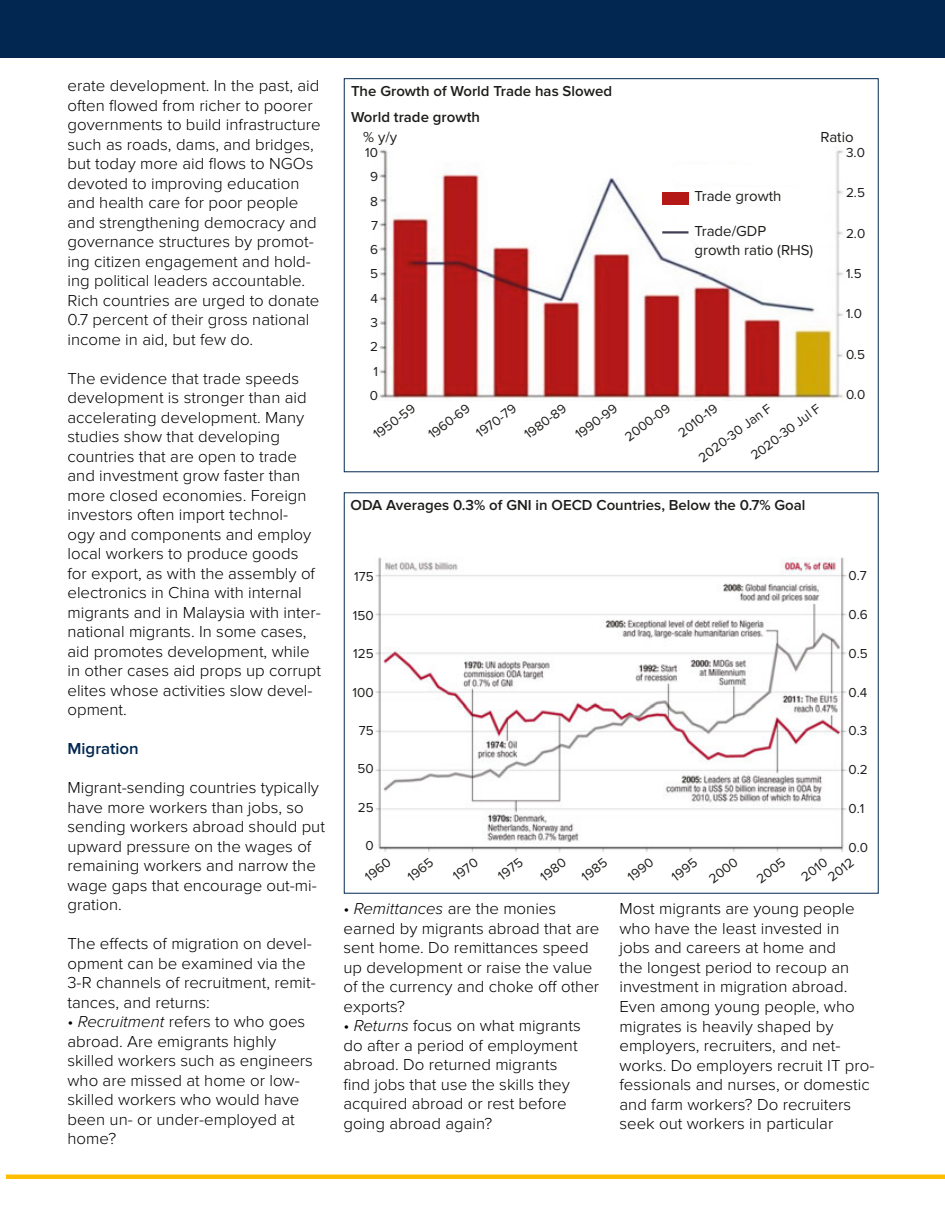
<style>
.page{position:relative;width:945px;height:1215px;background:#fff}
.page>*{position:absolute;margin:0;border:0;box-sizing:border-box;transform-origin:0 0}
.Body_Text{font:300 16.5px/19.5px "Proxima Nova";color:#000}
.Body_Text-2{font:600 16.5px "Proxima Nova";color:#022851}
.Article_Body__Palati{font:600 15px "Proxima Nova";color:#1d1d1b}
.Article_Body__Palati-2{font:15px "Proxima Nova";color:#1d1d1b}
.Article_Body__Palati-3{font:13.5px "Proxima Nova";color:#1d1d1b}
.s1{font-style:italic}
</style>
<div class="page">
<div style="left:6px;top:1174px;width:939px;height:5px;background:#ffbf00"></div>
<div style="left:0;top:0;width:945px;height:58px;background:#022851"></div>
<img style="left:379px;top:149px;width:465px;height:252px">
<div style="left:662px;top:192px;width:26px;height:13px;background:#b41918"></div>
<hr style="left:662px;top:231px;width:26px;height:3px;background:#413d52">
<img style="left:375px;top:557px;width:473px;height:295px">
<p class="Body_Text" style="left:68px;top:77px;width:255px">erate development. In the past, aid often flowed from richer to poorer governments to build infrastructure such as roads, dams, and bridges, but today more aid flows to NGOs devoted to improving education and health care for poor people and strengthening democracy and governance structures by promot&shy;ing citizen engagement and hold&shy;ing political leaders accountable.<br>Rich countries are urged to donate 0.7 percent of their gross national income in aid, but few do.</p>
<p class="Body_Text" style="left:68px;top:369px;width:255px">The evidence that trade speeds development is stronger than aid accelerating development. Many studies show that developing countries that are open to trade and investment grow faster than more closed economies. Foreign investors often import technol-<br>ogy and components and employ local workers to produce goods for export, as with the assembly of electronics in China with internal migrants and in Malaysia with inter&shy;national migrants. In some cases, aid promotes development, while in other cases aid props up corrupt elites whose activities slow devel&shy;opment.</p>
<p class="Body_Text-2" style="left:68px;top:739px;width:73px">Migration</p>
<p class="Body_Text" style="left:68px;top:779px;width:259px">Migrant-sending countries typically have more workers than jobs, so sending workers abroad should put upward pressure on the wages of remaining workers and narrow the wage gaps that encourage out-mi&shy;gration.</p>
<p class="Body_Text" style="left:68px;top:935px;width:250px">The effects of migration on devel&shy;opment can be examined via the<br>3-R channels of recruitment, remit&shy;tances, and returns:</p>
<p class="Body_Text" style="left:68px;top:1013px;width:247px">• <span class="s1">Recruitment</span> refers to who goes abroad. Are emigrants highly skilled workers such as engineers who are missed at home or low&shy;skilled workers who would have been un- or under-employed at home?</p>
<p class="Article_Body__Palati" style="left:351px;top:83px;width:263px">The Growth of World Trade has Slowed</p>
<p class="Article_Body__Palati" style="left:351px;top:108px;width:130px">World trade growth</p>
<p class="Article_Body__Palati-3" style="left:365px;top:145px;width:14px">10</p>
<p class="Article_Body__Palati-3" style="left:370px;top:169px;width:9px">9</p>
<p class="Article_Body__Palati-3" style="left:370px;top:193px;width:9px">8</p>
<p class="Article_Body__Palati-3" style="left:371px;top:218px;width:8px">7</p>
<p class="Article_Body__Palati-3" style="left:370px;top:242px;width:9px">6</p>
<p class="Article_Body__Palati-3" style="left:370px;top:266px;width:9px">5</p>
<p class="Article_Body__Palati-3" style="left:371px;top:291px;width:9px">4</p>
<p class="Article_Body__Palati-3" style="left:371px;top:315px;width:9px">3</p>
<p class="Article_Body__Palati-3" style="left:370px;top:339px;width:9px">2</p>
<p class="Article_Body__Palati-3" style="left:374px;top:363px;width:6px">1</p>
<p class="Article_Body__Palati-3" style="left:370px;top:388px;width:10px">0</p>
<p class="Article_Body__Palati-2" style="left:363px;top:129px;width:35px">% y/y</p>
<p class="Article_Body__Palati-2" style="left:821px;top:129px;width:35px">Ratio</p>
<p class="Article_Body__Palati-3" style="left:846px;top:145px;width:20px">3.0</p>
<p class="Article_Body__Palati-3" style="left:846px;top:185px;width:21px">2.5</p>
<p class="Article_Body__Palati-3" style="left:846px;top:225px;width:21px">2.0</p>
<p class="Article_Body__Palati-3" style="left:846px;top:266px;width:17px">1.5</p>
<p class="Article_Body__Palati-3" style="left:846px;top:306px;width:17px">1.0</p>
<p class="Article_Body__Palati-3" style="left:846px;top:346px;width:20px">0.5</p>
<p class="Article_Body__Palati-3" style="left:846px;top:387px;width:21px">0.0</p>
<p class="Article_Body__Palati-2" style="left:694px;top:188px;width:88px">Trade growth</p>
<p class="Article_Body__Palati-2" style="left:694px;top:222px;width:73px">Trade/GDP</p>
<p class="Article_Body__Palati-2" style="left:694px;top:242px;width:120px">growth ratio (RHS)</p>
<p class="Article_Body__Palati-3" style="left:748px;top:451px;width:85px;rotate:-37deg">2020-30 Jul F</p>
<p class="Article_Body__Palati-3" style="left:695px;top:453px;width:89px;rotate:-37deg">2020-30 Jan F</p>
<p class="Article_Body__Palati-3" style="left:370px;top:430px;width:50px;rotate:-37deg">1950-59</p>
<p class="Article_Body__Palati-3" style="left:425px;top:430px;width:50px;rotate:-37deg">1960-69</p>
<p class="Article_Body__Palati-3" style="left:473px;top:428px;width:48px;rotate:-37deg">1970-79</p>
<p class="Article_Body__Palati-3" style="left:521px;top:430px;width:50px;rotate:-37deg">1980-89</p>
<p class="Article_Body__Palati-3" style="left:572px;top:430px;width:50px;rotate:-37deg">1990-99</p>
<p class="Article_Body__Palati-3" style="left:622px;top:432px;width:55px;rotate:-37deg">2000-09</p>
<p class="Article_Body__Palati-3" style="left:675px;top:428px;width:47px;rotate:-37deg">2010-19</p>
<p class="Article_Body__Palati" style="left:351px;top:497px;width:456px">ODA Averages 0.3% of GNI in OECD Countries, Below the 0.7% Goal</p>
<p class="Article_Body__Palati-3" style="left:354px;top:569px;width:21px">175</p>
<p class="Article_Body__Palati-3" style="left:353px;top:608px;width:22px">150</p>
<p class="Article_Body__Palati-3" style="left:353px;top:646px;width:22px">125</p>
<p class="Article_Body__Palati-3" style="left:353px;top:684px;width:23px">100</p>
<p class="Article_Body__Palati-3" style="left:359px;top:723px;width:16px">75</p>
<p class="Article_Body__Palati-3" style="left:357px;top:761px;width:18px">50</p>
<p class="Article_Body__Palati-3" style="left:358px;top:800px;width:17px">25</p>
<p class="Article_Body__Palati-3" style="left:365px;top:838px;width:10px">0</p>
<p class="Article_Body__Palati-3" style="left:849px;top:568px;width:20px">0.7</p>
<p class="Article_Body__Palati-3" style="left:849px;top:607px;width:21px">0.6</p>
<p class="Article_Body__Palati-3" style="left:849px;top:645px;width:21px">0.5</p>
<p class="Article_Body__Palati-3" style="left:849px;top:684px;width:20px">0.4</p>
<p class="Article_Body__Palati-3" style="left:849px;top:723px;width:20px">0.3</p>
<p class="Article_Body__Palati-3" style="left:849px;top:762px;width:21px">0.2</p>
<p class="Article_Body__Palati-3" style="left:849px;top:801px;width:17px">0.1</p>
<p class="Article_Body__Palati-3" style="left:849px;top:840px;width:21px">0.0</p>
<p class="Article_Body__Palati-3" style="left:362px;top:872px;width:30px;rotate:-37deg">1960</p>
<p class="Article_Body__Palati-3" style="left:404px;top:872px;width:30px;rotate:-37deg">1965</p>
<p class="Article_Body__Palati-3" style="left:450px;top:871px;width:29px;rotate:-37deg">1970</p>
<p class="Article_Body__Palati-3" style="left:495px;top:871px;width:29px;rotate:-37deg">1975</p>
<p class="Article_Body__Palati-3" style="left:537px;top:872px;width:30px;rotate:-37deg">1980</p>
<p class="Article_Body__Palati-3" style="left:578px;top:872px;width:30px;rotate:-37deg">1985</p>
<p class="Article_Body__Palati-3" style="left:624px;top:872px;width:30px;rotate:-37deg">1990</p>
<p class="Article_Body__Palati-3" style="left:668px;top:872px;width:30px;rotate:-37deg">1995</p>
<p class="Article_Body__Palati-3" style="left:706px;top:874px;width:34px;rotate:-37deg">2000</p>
<p class="Article_Body__Palati-3" style="left:753px;top:874px;width:34px;rotate:-37deg">2005</p>
<p class="Article_Body__Palati-3" style="left:798px;top:872px;width:31px;rotate:-37deg">2010</p>
<p class="Article_Body__Palati-3" style="left:825px;top:872px;width:30px;rotate:-37deg">2012</p>
<p class="Body_Text" style="left:343px;top:900px;width:257px">• <span class="s1">Remittances</span> are the monies earned by migrants abroad that are sent home. Do remittances speed up development or raise the value of the currency and choke off other exports?</p>
<p class="Body_Text" style="left:343px;top:1017px;width:239px">• <span class="s1">Returns</span> focus on what migrants do after a period of employment abroad. Do returned migrants find jobs that use the skills they acquired abroad or rest before going abroad again?</p>
<p class="Body_Text" style="left:619px;top:900px;width:257px">Most migrants are young people who have the least invested in<br>jobs and careers at home and<br>the longest period to recoup an investment in migration abroad.<br>Even among young people, who migrates is heavily shaped by employers, recruiters, and net&shy;works. Do employers recruit IT pro&shy;fessionals and nurses, or domestic and farm workers? Do recruiters seek out workers in particular</p>
</div>
